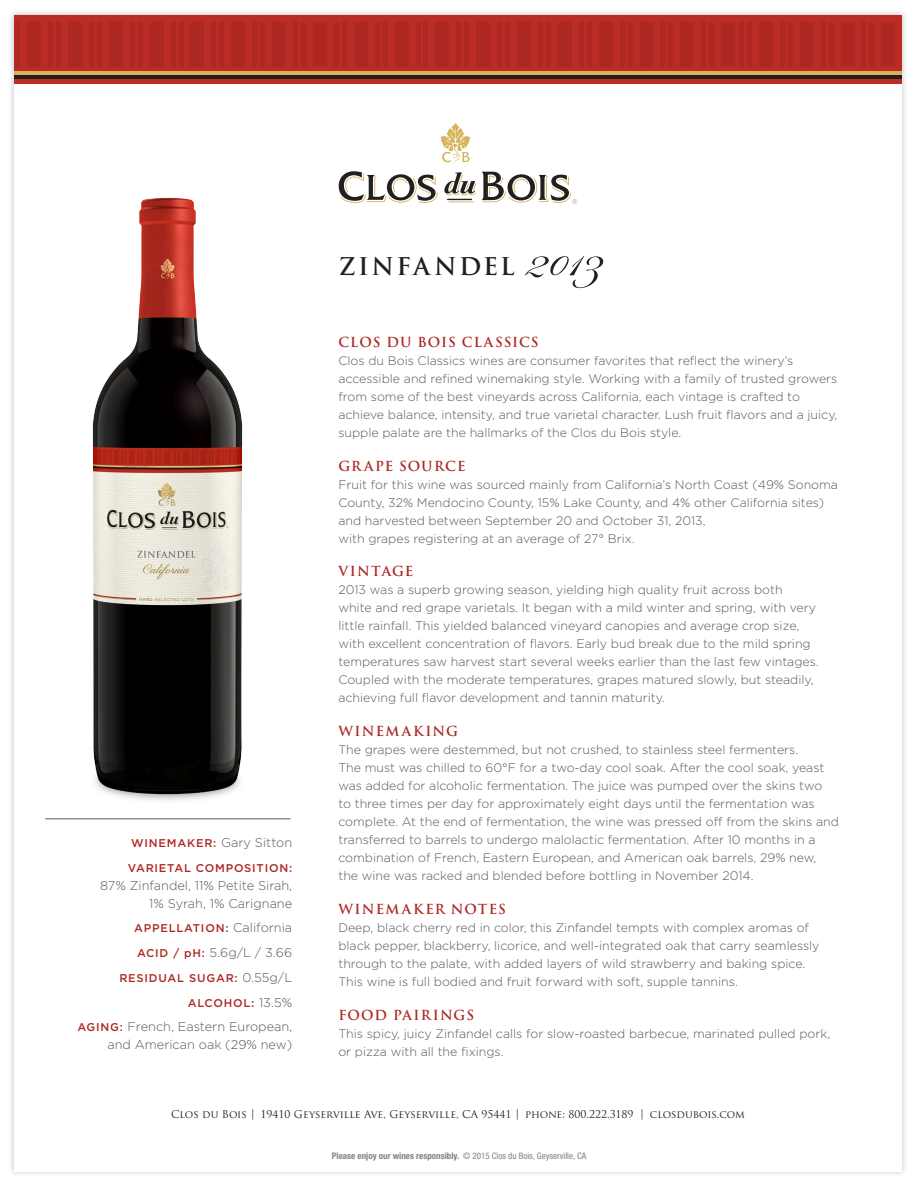
<style>
.page{position:relative;width:918px;height:1188px;background:#fff}
.page>*{position:absolute;margin:0;border:0;box-sizing:border-box;transform-origin:0 0}
.t1{font:81px "Young Gallant";color:#231f20}
.t2{font:700 23.85px "Trajan Pro";letter-spacing:.1em;color:#231f20}
.Trajan_Subhead{font:700 13.5px "Trajan Pro";letter-spacing:.08em;color:#ad2823}
.Side_Bar_copy{font:300 12.75px/18px "Gotham";color:#57585a;text-align:right}
.Body_Copy{font:300 12.3px/18px "Gotham";color:#57585a}
.Side_Bar_copy-2{font:500 11.25px "Gotham";letter-spacing:.07em;color:#ad2823}
.t3{font:10.5px "Trajan Pro";color:#231f20}
.t4{font:700 condensed 9px "Helvetica Neue";color:#808285}
.s1{font-weight:300;font-size:12.75px;color:#57585a}
.s2{font-weight:500;font-size:11.25px;color:#ad2823}
.s3{font-weight:400}
</style>
<div class="page">
<div style="left:8px;top:9px;width:900px;height:1169px;background:#231f20;opacity:.25"></div>
<div style="left:14px;top:15px;width:888px;height:1157px;background:#fff"></div>
<div style="left:14px;top:15px;width:888px;height:69px;background:#ba2d26"></div>
<div style="left:395px;top:22px;width:13px;height:44px;background:#ad2823"></div>
<div style="left:640px;top:22px;width:13px;height:44px;background:#ad2823"></div>
<div style="left:150px;top:22px;width:13px;height:44px;background:#ad2823"></div>
<hr style="left:416px;top:22px;width:4px;height:44px;background:#ad2823">
<hr style="left:661px;top:22px;width:4px;height:44px;background:#ad2823">
<hr style="left:171px;top:22px;width:4px;height:44px;background:#ad2823">
<div style="left:354px;top:22px;width:14px;height:44px;background:#ad2823"></div>
<div style="left:599px;top:22px;width:13px;height:44px;background:#ad2823"></div>
<div style="left:109px;top:22px;width:14px;height:44px;background:#ad2823"></div>
<div style="left:383px;top:22px;width:5px;height:44px;background:#ad2823"></div>
<hr style="left:628px;top:22px;width:4px;height:44px;background:#ad2823">
<div style="left:138px;top:22px;width:5px;height:44px;background:#ad2823"></div>
<hr style="left:375px;top:22px;width:4px;height:44px;background:#ad2823">
<hr style="left:620px;top:22px;width:4px;height:44px;background:#ad2823">
<hr style="left:130px;top:22px;width:4px;height:44px;background:#ad2823">
<div style="left:313px;top:22px;width:14px;height:44px;background:#ad2823"></div>
<div style="left:68px;top:22px;width:14px;height:44px;background:#ad2823"></div>
<div style="left:558px;top:22px;width:13px;height:44px;background:#ad2823"></div>
<div style="left:342px;top:22px;width:5px;height:44px;background:#ad2823"></div>
<div style="left:587px;top:22px;width:5px;height:44px;background:#ad2823"></div>
<div style="left:97px;top:22px;width:5px;height:44px;background:#ad2823"></div>
<div style="left:334px;top:22px;width:5px;height:44px;background:#ad2823"></div>
<hr style="left:579px;top:22px;width:4px;height:44px;background:#ad2823">
<div style="left:89px;top:22px;width:5px;height:44px;background:#ad2823"></div>
<div style="left:272px;top:22px;width:14px;height:44px;background:#ad2823"></div>
<div style="left:27px;top:22px;width:14px;height:44px;background:#ad2823"></div>
<div style="left:517px;top:22px;width:14px;height:44px;background:#ad2823"></div>
<div style="left:301px;top:22px;width:5px;height:44px;background:#ad2823"></div>
<div style="left:56px;top:22px;width:5px;height:44px;background:#ad2823"></div>
<div style="left:546px;top:22px;width:5px;height:44px;background:#ad2823"></div>
<div style="left:293px;top:22px;width:5px;height:44px;background:#ad2823"></div>
<div style="left:48px;top:22px;width:5px;height:44px;background:#ad2823"></div>
<hr style="left:538px;top:22px;width:4px;height:44px;background:#ad2823">
<div style="left:232px;top:22px;width:13px;height:44px;background:#ad2823"></div>
<div style="left:476px;top:22px;width:14px;height:44px;background:#ad2823"></div>
<div style="left:721px;top:22px;width:14px;height:44px;background:#ad2823"></div>
<hr style="left:261px;top:22px;width:4px;height:44px;background:#ad2823">
<hr style="left:16px;top:22px;width:4px;height:44px;background:#ad2823">
<div style="left:505px;top:22px;width:5px;height:44px;background:#ad2823"></div>
<div style="left:252px;top:22px;width:5px;height:44px;background:#ad2823"></div>
<div style="left:497px;top:22px;width:5px;height:44px;background:#ad2823"></div>
<div style="left:191px;top:22px;width:13px;height:44px;background:#ad2823"></div>
<div style="left:435px;top:22px;width:14px;height:44px;background:#ad2823"></div>
<div style="left:680px;top:22px;width:14px;height:44px;background:#ad2823"></div>
<hr style="left:220px;top:22px;width:4px;height:44px;background:#ad2823">
<div style="left:464px;top:22px;width:5px;height:44px;background:#ad2823"></div>
<div style="left:709px;top:22px;width:5px;height:44px;background:#ad2823"></div>
<hr style="left:212px;top:22px;width:4px;height:44px;background:#ad2823">
<div style="left:456px;top:22px;width:5px;height:44px;background:#ad2823"></div>
<div style="left:701px;top:22px;width:5px;height:44px;background:#ad2823"></div>
<hr style="left:179px;top:22px;width:4px;height:44px;background:#ad2823">
<hr style="left:424px;top:22px;width:4px;height:44px;background:#ad2823">
<div style="left:668px;top:22px;width:5px;height:44px;background:#ad2823"></div>
<hr style="left:14px;top:75px;width:888px;height:4px;background:#221d1f">
<hr style="left:14px;top:72px;width:888px;height:3px;background:#d6b255">
<div style="left:800px;top:22px;width:14px;height:44px;background:#ad2823"></div>
<div style="left:821px;top:22px;width:5px;height:44px;background:#ad2823"></div>
<div style="left:759px;top:22px;width:14px;height:44px;background:#ad2823"></div>
<div style="left:788px;top:22px;width:5px;height:44px;background:#ad2823"></div>
<div style="left:780px;top:22px;width:5px;height:44px;background:#ad2823"></div>
<hr style="left:748px;top:22px;width:4px;height:44px;background:#ad2823">
<div style="left:882px;top:22px;width:13px;height:44px;background:#ad2823"></div>
<div style="left:841px;top:22px;width:13px;height:44px;background:#ad2823"></div>
<hr style="left:870px;top:22px;width:4px;height:44px;background:#ad2823">
<hr style="left:862px;top:22px;width:4px;height:44px;background:#ad2823">
<hr style="left:829px;top:22px;width:4px;height:44px;background:#ad2823">
<div style="left:739px;top:22px;width:5px;height:44px;background:#ad2823"></div>
<svg style="left:441px;top:123px;width:29px;height:41px"></svg>
<svg style="left:339px;top:171px;width:238px;height:33px"></svg>
<img style="left:92px;top:198px;width:151px;height:603px">
<hr style="left:45px;top:819px;width:246px;height:1px;background:#57585a">
<p class="Side_Bar_copy-2" style="left:131px;top:836px;width:163px">WINEMAKER: <span class="s1">Gary Sitton</span></p>
<p class="Side_Bar_copy-2" style="left:128px;top:861px;width:166px">VARIETAL COMPOSITION:</p>
<p class="Side_Bar_copy" style="left:100px;top:876px;width:194px">87% Zinfandel, 11% Petite Sirah,<br>1% Syrah, 1% Carignane</p>
<p class="Side_Bar_copy-2" style="left:134px;top:922px;width:160px">APPELLATION: <span class="s1">California</span></p>
<p class="Side_Bar_copy" style="left:137px;top:943px;width:157px"><span class="s2">ACID / pH:</span> 5.6g/L / 3.66</p>
<p class="Side_Bar_copy-2" style="left:119px;top:971px;width:174px">RESIDUAL SUGAR: <span class="s1">0.55g/L</span></p>
<p class="Side_Bar_copy-2" style="left:188px;top:996px;width:106px">ALCOHOL: <span class="s1">13.5%</span></p>
<p class="Side_Bar_copy" style="left:77px;top:1018px;width:216px"><span class="s2">AGING:</span> French, Eastern European, and American oak (29% new)</p>
<p class="t2" style="left:339px;top:252px;width:177px">ZINFANDEL</p>
<p class="t1" style="left:527px;top:174px;width:80px">2013</p>
<p class="Trajan_Subhead" style="left:338px;top:333px;width:202px">CLOS DU BOIS CLASSICS</p>
<p class="Body_Copy" style="left:338px;top:351px;width:501px">Clos du Bois Classics wines are consumer favorites that reflect the winery’s accessible and refined winemaking style. Working with a family of trusted growers from some of the best vineyards across California, each vintage is crafted to achieve balance, intensity, and true varietal character. Lush fruit flavors and a juicy, supple palate are the hallmarks of the Clos du Bois style.</p>
<p class="Trajan_Subhead" style="left:338px;top:457px;width:129px">GR APE SOURCE</p>
<p class="Body_Copy" style="left:338px;top:475px;width:501px">Fruit for this wine was sourced mainly from California’s North Coast (49% Sonoma County, 32% Mendocino County, 15% Lake County, and 4% other California sites) and harvested between September 20 and October 31, 2013,<br>with grapes registering at an average of 27° Brix.</p>
<p class="Trajan_Subhead" style="left:338px;top:563px;width:76px">VINTAGE</p>
<p class="Body_Copy" style="left:338px;top:581px;width:482px">2013 was a superb growing season, yielding high quality fruit across both white and red grape varietals. It began with a mild winter and spring, with very little rainfall. This yielded balanced vineyard canopies and average crop size, with excellent concentration of flavors. Early bud break due to the mild spring temperatures saw harvest start several weeks earlier than the last few vintages.<br>Coupled with the moderate temperatures, grapes matured slowly, but steadily, achieving full flavor development and tannin maturity.</p>
<p class="Trajan_Subhead" style="left:338px;top:723px;width:121px">WINEMAKING</p>
<p class="Body_Copy" style="left:338px;top:741px;width:502px">The grapes were destemmed, but not crushed, to stainless steel fermenters.<br>The must was chilled to 60°F for a two-day cool soak. After the cool soak, yeast was added for alcoholic fermentation. The juice was pumped over the skins two<br>to three times per day for approximately eight days until the fermentation was complete. At the end of fermentation, the wine was pressed off from the skins and transferred to barrels to undergo malolactic fermentation. After 10 months in a combination of French, Eastern European, and American oak barrels, 29% new, the wine was racked and blended before bottling in November 2014.</p>
<p class="Trajan_Subhead" style="left:338px;top:900px;width:169px">WINEMAKER NOTES</p>
<p class="Body_Copy" style="left:338px;top:918px;width:483px">Deep, black cherry red in color, this Zinfandel tempts with complex aromas of black pepper, blackberry, licorice, and well-integrated oak that carry seamlessly through to the palate, with added layers of wild strawberry and baking spice.<br>This wine is full bodied and fruit forward with soft, supple tannins.</p>
<p class="Trajan_Subhead" style="left:338px;top:1006px;width:137px">FOOD PAIRINGS</p>
<p class="Body_Copy" style="left:338px;top:1024px;width:493px">This spicy, juicy Zinfandel calls for slow-roasted barbecue, marinated pulled pork, or pizza with all the fixings.</p>
<p class="t3" style="left:171px;top:1108px;width:575px">Clos du Bois | 19410 Geyserville Ave, Geyserville, CA 95441 | phone: 800.222.3189 | closdubois.com</p>
<p class="t4" style="left:332px;top:1151px;width:256px">Please enjoy our wines responsibly. <span class="s3">© 2015 Clos du Bois, Geyserville, CA</span></p>
</div>
